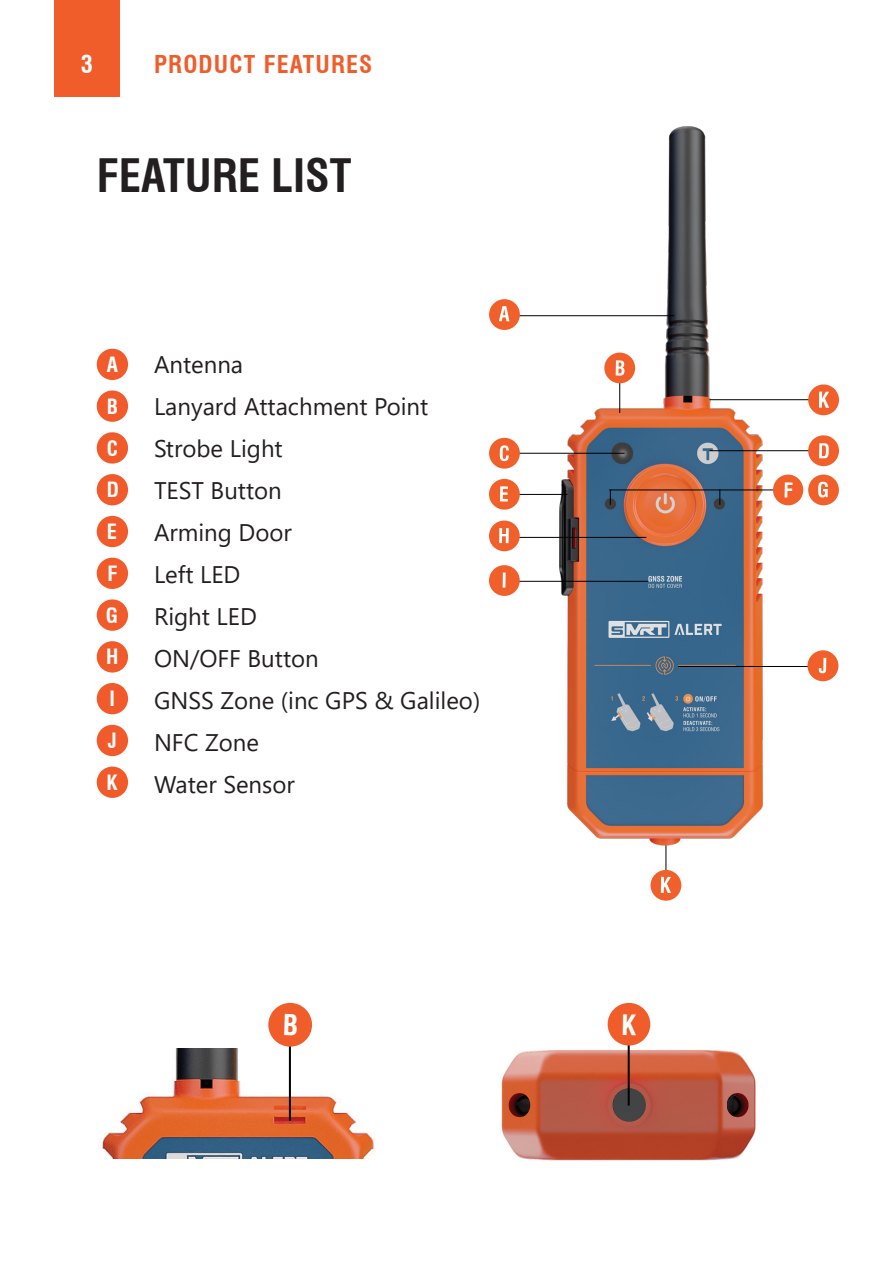
<style>
.page{position:relative;width:893px;height:1263px;background:#fff}
.page>*{position:absolute;margin:0;border:0;box-sizing:border-box;transform-origin:0 0}
.t1{font:700 condensed 45px "Swiss 721 BT";color:#231f20}
.t2{font:24px/42px "Segoe UI";color:#231f20}
.t3{font:700 condensed 24px "Swiss 721 BT";letter-spacing:.05em;color:#f15d2a}
.t4{font:700 condensed 24px "Swiss 721 BT";color:#fff}
.t5{font:700 condensed 20.55px/41.8px "Swiss 721 BT";color:#fff;text-align:justify}
</style>
<div class="page">
<div style="left:54px;top:0;width:65px;height:97px;background:#f15d2a"></div>
<img style="left:102px;top:1048px;width:272px;height:110px">
<hr style="left:289px;top:1035px;width:2px;height:86px;background:#040503">
<div style="left:268px;top:1003px;width:44px;height:44px;background:#f15d2a;border-radius:50%"></div>
<img style="left:501px;top:1033px;width:255px;height:128px">
<hr style="left:628px;top:1039px;width:2px;height:66px;background:#040503">
<div style="left:608px;top:1003px;width:42px;height:42px;background:#f15d2a;border-radius:50%"></div>
<div style="left:97px;top:349px;width:31px;height:31px;background:#f15b2c;border-radius:50%"></div>
<div style="left:97px;top:390px;width:31px;height:32px;background:#f15b2c;border-radius:50%"></div>
<div style="left:97px;top:432px;width:31px;height:32px;background:#f15b2c;border-radius:50%"></div>
<div style="left:97px;top:474px;width:31px;height:31px;background:#f15b2c;border-radius:50%"></div>
<div style="left:97px;top:558px;width:31px;height:31px;background:#f15b2c;border-radius:50%"></div>
<div style="left:97px;top:599px;width:31px;height:32px;background:#f15b2c;border-radius:50%"></div>
<div style="left:97px;top:641px;width:31px;height:31px;background:#f15b2c;border-radius:50%"></div>
<div style="left:97px;top:683px;width:31px;height:31px;background:#f15b2c;border-radius:50%"></div>
<div style="left:97px;top:725px;width:31px;height:31px;background:#f15b2c;border-radius:50%"></div>
<div style="left:97px;top:516px;width:31px;height:31px;background:#f15b2c;border-radius:50%"></div>
<div style="left:97px;top:766px;width:31px;height:32px;background:#f15b2c;border-radius:50%"></div>
<img style="left:489px;top:126px;width:350px;height:722px">
<hr style="left:517px;top:315px;width:157px;height:1px;background:#000">
<hr style="left:517px;top:453px;width:108px;height:1px;background:#000">
<hr style="left:517px;top:494px;width:50px;height:1px;background:#000">
<hr style="left:709px;top:450px;width:100px;height:1px;background:#000">
<hr style="left:609px;top:490px;width:167px;height:1px;background:#000">
<svg style="left:719px;top:489px;width:1px;height:16px"></svg>
<svg style="left:610px;top:489px;width:1px;height:16px"></svg>
<hr style="left:517px;top:537px;width:129px;height:1px;background:#000">
<hr style="left:517px;top:581px;width:131px;height:1px;background:#000">
<hr style="left:678px;top:666px;width:131px;height:1px;background:#000">
<svg style="left:666px;top:845px;width:1px;height:25px"></svg>
<div style="left:489px;top:479px;width:31px;height:31px;background:#f15f2a;border-radius:50%"></div>
<svg style="left:500px;top:486px;width:8px;height:15px"></svg>
<div style="left:489px;top:520px;width:31px;height:31px;background:#f15f2a;border-radius:50%"></div>
<svg style="left:499px;top:528px;width:10px;height:15px"></svg>
<div style="left:807px;top:650px;width:31px;height:31px;background:#f15f2a;border-radius:50%"></div>
<svg style="left:819px;top:658px;width:7px;height:15px"></svg>
<div style="left:651px;top:870px;width:30px;height:31px;background:#f15f2a;border-radius:50%"></div>
<svg style="left:661px;top:877px;width:10px;height:16px"></svg>
<div style="left:489px;top:565px;width:31px;height:31px;background:#f15f2a;border-radius:50%"></div>
<hr style="left:503px;top:572px;width:3px;height:16px;background:#fff">
<div style="left:489px;top:438px;width:31px;height:31px;background:#f15f2a;border-radius:50%"></div>
<svg style="left:500px;top:445px;width:9px;height:16px"></svg>
<div style="left:773px;top:475px;width:30px;height:30px;background:#f15f2a;border-radius:50%"></div>
<svg style="left:785px;top:482px;width:8px;height:15px"></svg>
<div style="left:808px;top:475px;width:31px;height:30px;background:#f15f2a;border-radius:50%"></div>
<svg style="left:818px;top:482px;width:10px;height:15px"></svg>
<div style="left:808px;top:435px;width:31px;height:31px;background:#f15f2a;border-radius:50%"></div>
<svg style="left:819px;top:443px;width:10px;height:15px"></svg>
<div style="left:489px;top:299px;width:31px;height:31px;background:#f15f2a;border-radius:50%"></div>
<svg style="left:499px;top:306px;width:10px;height:15px"></svg>
<hr style="left:619px;top:380px;width:1px;height:33px;background:#000">
<div style="left:604px;top:353px;width:31px;height:30px;background:#f15f2a;border-radius:50%"></div>
<svg style="left:616px;top:360px;width:8px;height:16px"></svg>
<hr style="left:709px;top:399px;width:100px;height:1px;background:#000">
<div style="left:808px;top:384px;width:31px;height:31px;background:#f15f2a;border-radius:50%"></div>
<svg style="left:819px;top:392px;width:10px;height:16px"></svg>
<p class="t4" style="left:81px;top:50px;width:13px">3</p>
<p class="t3" style="left:154px;top:50px;width:220px">PRODUCT FEATURES</p>
<p class="t1" style="left:97px;top:148px;width:256px">FEATURE LIST</p>
<p class="t5" style="left:107px;top:344px;width:14px">A B C D</p>
<p class="t5" style="left:107px;top:511px;width:12px">E</p>
<p class="t5" style="left:106px;top:552px;width:14px;text-align:left">F<br>G<br>H<br>I<br>J</p>
<p class="t5" style="left:107px;top:761px;width:13px">K</p>
<p class="t2" style="left:154px;top:341px;width:276px">Antenna<br>Lanyard Attachment Point<br>Strobe Light</p>
<p class="t2" style="left:154px;top:467px;width:129px">TEST Button</p>
<p class="t2" style="left:154px;top:509px;width:139px">Arming Door</p>
<p class="t2" style="left:154px;top:551px;width:88px">Left LED</p>
<p class="t2" style="left:154px;top:593px;width:104px">Right LED</p>
<p class="t2" style="left:154px;top:635px;width:166px">ON/OFF Button</p>
<p class="t2" style="left:154px;top:677px;width:328px">GNSS Zone (inc GPS &amp; Galileo)</p>
<p class="t2" style="left:154px;top:719px;width:106px">NFC Zone</p>
<p class="t2" style="left:154px;top:761px;width:142px">Water Sensor</p>
</div>
